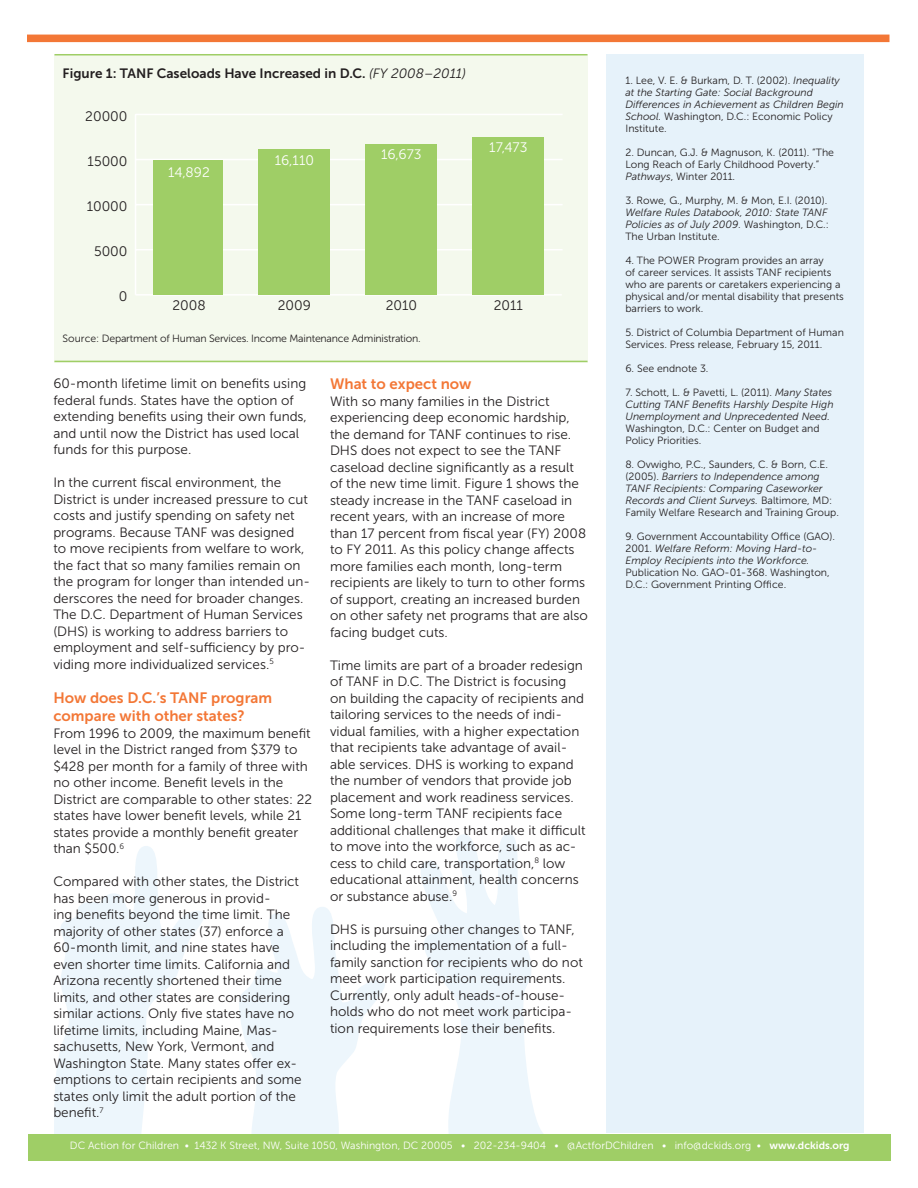
<style>
.page{position:relative;width:918px;height:1188px;background:#fff}
.page>*{position:absolute;margin:0;border:0;box-sizing:border-box;transform-origin:0 0}
.t1{font:15px/18px "Museo Sans 700";color:#f37736}
.t2{font:13.8px "Museo Sans 300";color:#231f20}
.t3{font:13.8px "Museo Sans 300";color:#fff}
.t4{font:13.5px/16.5px "Museo Sans 300";color:#231f20}
.t5{font:13.5px "Museo Sans 700";color:#231f20}
.t6{font:10.5px/12px "Museo Sans 300";color:#231f20}
.t7{font:italic 10.5px/12px "Museo Sans 300";color:#231f20}
.t8{font:10.5px "Museo Sans 300";color:#fff}
.t9{font:10.5px "Museo Sans 300";letter-spacing:-.02em;color:#231f20}
.s1{font-family:"Museo Sans 300";font-style:italic}
.s2{font-style:normal}
.s3{font-style:italic}
.s4{font-family:"Museo Sans 700"}
</style>
<div class="page">
<svg style="left:54px;top:834px;width:489px;height:300px"></svg>
<div style="left:606px;top:55px;width:257px;height:1078px;background:#e6f2fa"></div>
<div style="left:54px;top:55px;width:534px;height:308px;background:#f4f9ed"></div>
<hr style="left:54px;top:54px;width:534px;height:1px;background:#9fce66">
<hr style="left:54px;top:361px;width:534px;height:1px;background:#9fce66">
<div style="left:28px;top:1134px;width:863px;height:27px;background:#9fce66"></div>
<div style="left:27px;top:35px;width:863px;height:7px;background:#f37736"></div>
<hr style="left:136px;top:294px;width:426px;height:2px;background:#fff">
<hr style="left:135px;top:114px;width:1px;height:181px;background:#fff">
<hr style="left:136px;top:249px;width:427px;height:1px;background:#fff">
<hr style="left:136px;top:204px;width:427px;height:1px;background:#fff">
<hr style="left:136px;top:159px;width:427px;height:1px;background:#fff">
<hr style="left:136px;top:114px;width:427px;height:1px;background:#fff">
<div style="left:153px;top:161px;width:70px;height:134px;background:#9fce66"></div>
<div style="left:259px;top:150px;width:71px;height:145px;background:#9fce66"></div>
<div style="left:366px;top:144px;width:71px;height:151px;background:#9fce66"></div>
<div style="left:473px;top:137px;width:71px;height:158px;background:#9fce66"></div>
<p class="t5" style="left:63px;top:65px;width:405px">Figure 1: TANF Caseloads Have Increased in D.C. <span class="s1">(FY 2008–2011)</span></p>
<p class="t2" style="left:85px;top:109px;width:44px">20000</p>
<p class="t2" style="left:88px;top:154px;width:41px">15000</p>
<p class="t2" style="left:87px;top:199px;width:42px">10000</p>
<p class="t2" style="left:94px;top:244px;width:35px">5000</p>
<p class="t2" style="left:119px;top:289px;width:10px">0</p>
<p class="t3" style="left:168px;top:165px;width:43px">14,892</p>
<p class="t3" style="left:275px;top:153px;width:41px">16,110</p>
<p class="t3" style="left:381px;top:147px;width:42px">16,673</p>
<p class="t3" style="left:489px;top:140px;width:40px">17,473</p>
<p class="t2" style="left:172px;top:298px;width:35px">2008</p>
<p class="t2" style="left:278px;top:298px;width:35px">2009</p>
<p class="t2" style="left:386px;top:298px;width:33px">2010</p>
<p class="t2" style="left:494px;top:298px;width:31px">2011</p>
<p class="t9" style="left:63px;top:332px;width:360px">Source: Department of Human Services. Income Maintenance Administration.</p>
<p class="t4" style="left:53px;top:375px;width:255px">60-month lifetime limit on benefits using federal funds. States have the option of extending benefits using their own funds, and until now the District has used local funds for this purpose.</p>
<p class="t4" style="left:53px;top:474px;width:258px">In the current fiscal environment, the District is under increased pressure to cut costs and justify spending on safety net programs. Because TANF was designed to move recipients from welfare to work, the fact that so many families remain on the program for longer than intended un&shy;derscores the need for broader changes.<br>The D.C. Department of Human Services (DHS) is working to address barriers to employment and self-sufficiency by pro&shy;viding more individualized services.<sup>5</sup></p>
<p class="t1" style="left:53px;top:689px;width:220px">How does D.C.’s TANF program compare with other states?</p>
<p class="t4" style="left:53px;top:725px;width:260px">From 1996 to 2009, the maximum benefit level in the District ranged from $379 to $428 per month for a family of three with no other income. Benefit levels in the District are comparable to other states: 22 states have lower benefit levels, while 21 states provide a monthly benefit greater than $500.<sup>6</sup></p>
<p class="t4" style="left:53px;top:873px;width:250px">Compared with other states, the District has been more generous in provid-<br>ing benefits beyond the time limit. The majority of other states (37) enforce a 60-month limit, and nine states have even shorter time limits. California and Arizona recently shortened their time limits, and other states are considering similar actions. Only five states have no lifetime limits, including Maine, Mas&shy;sachusetts, New York, Vermont, and Washington State. Many states offer ex&shy;emptions to certain recipients and some states only limit the adult portion of the benefit.<sup>7</sup></p>
<p class="t1" style="left:330px;top:375px;width:143px">What to expect now</p>
<p class="t4" style="left:330px;top:393px;width:260px">With so many families in the District experiencing deep economic hardship, the demand for TANF continues to rise.<br>DHS does not expect to see the TANF caseload decline significantly as a result of the new time limit. Figure 1 shows the steady increase in the TANF caseload in recent years, with an increase of more than 17 percent from fiscal year (FY) 2008 to FY 2011. As this policy change affects more families each month, long-term recipients are likely to turn to other forms of support, creating an increased burden on other safety net programs that are also facing budget cuts.</p>
<p class="t4" style="left:330px;top:657px;width:257px">Time limits are part of a broader redesign of TANF in D.C. The District is focusing on building the capacity of recipients and tailoring services to the needs of indi&shy;vidual families, with a higher expectation that recipients take advantage of avail&shy;able services. DHS is working to expand the number of vendors that provide job placement and work readiness services.<br>Some long-term TANF recipients face additional challenges that make it difficult to move into the workforce, such as ac&shy;cess to child care, transportation,<sup>8</sup> low educational attainment, health concerns or substance abuse.<sup>9</sup></p>
<p class="t4" style="left:330px;top:921px;width:254px">DHS is pursuing other changes to TANF, including the implementation of a full&shy;family sanction for recipients who do not meet work participation requirements.<br>Currently, only adult heads-of-house&shy;holds who do not meet work participa&shy;tion requirements lose their benefits.</p>
<p class="t7" style="left:625px;top:75px;width:220px"><span class="s2">1. Lee, V. E. &amp; Burkam, D. T. (2002).</span> Inequality at the Starting Gate: Social Background Differences in Achievement as Children Begin School. <span class="s2">Washington, D.C.: Economic Policy Institute.</span></p>
<p class="t6" style="left:625px;top:147px;width:210px">2. Duncan, G.J. &amp; Magnuson, K. (2011). “The<br>Long Reach of Early Childhood Poverty.”<br><span class="s3">Pathways</span>, Winter 2011.</p>
<p class="t6" style="left:625px;top:195px;width:205px">3. Rowe, G., Murphy, M. &amp; Mon, E.I. (2010).<br><span class="s3">Welfare Rules Databook, 2010: State TANF Policies as of July 2009</span>. Washington, D.C.:<br>The Urban Institute.</p>
<p class="t6" style="left:625px;top:255px;width:220px">4. The POWER Program provides an array<br>of career services. It assists TANF recipients who are parents or caretakers experiencing a physical and/or mental disability that presents barriers to work.</p>
<p class="t6" style="left:625px;top:327px;width:220px">5. District of Columbia Department of Human<br>Services. Press release, February 15, 2011.</p>
<p class="t6" style="left:625px;top:363px;width:85px">6. See endnote 3.</p>
<p class="t7" style="left:625px;top:387px;width:210px"><span class="s2">7. Schott, L. &amp; Pavetti, L. (2011).</span> Many States Cutting TANF Benefits Harshly Despite High Unemployment and Unprecedented Need.<br><span class="s2">Washington, D.C.: Center on Budget and Policy Priorities.</span></p>
<p class="t6" style="left:625px;top:459px;width:215px">8. Ovwigho, P.C., Saunders, C. &amp; Born, C.E. (2005). <span class="s3">Barriers to Independence among TANF Recipients: Comparing Caseworker Records and Client Surveys.</span> Baltimore, MD:<br>Family Welfare Research and Training Group.</p>
<p class="t6" style="left:625px;top:531px;width:211px">9. Government Accountability Office (GAO).<br>2001. <span class="s3">Welfare Reform: Moving Hard-to-Employ Recipients into the Workforce.<br></span>Publication No. GAO-01-368. Washington, D.C.: Government Printing Office.</p>
<p class="t8" style="left:70px;top:1140px;width:781px">DC Action for Children • 1432 K Street, NW, Suite 1050, Washington, DC 20005 • 202-234-9404 • @ActforDChildren • info@dckids.org • <span class="s4">www.dckids.org</span></p>
</div>
